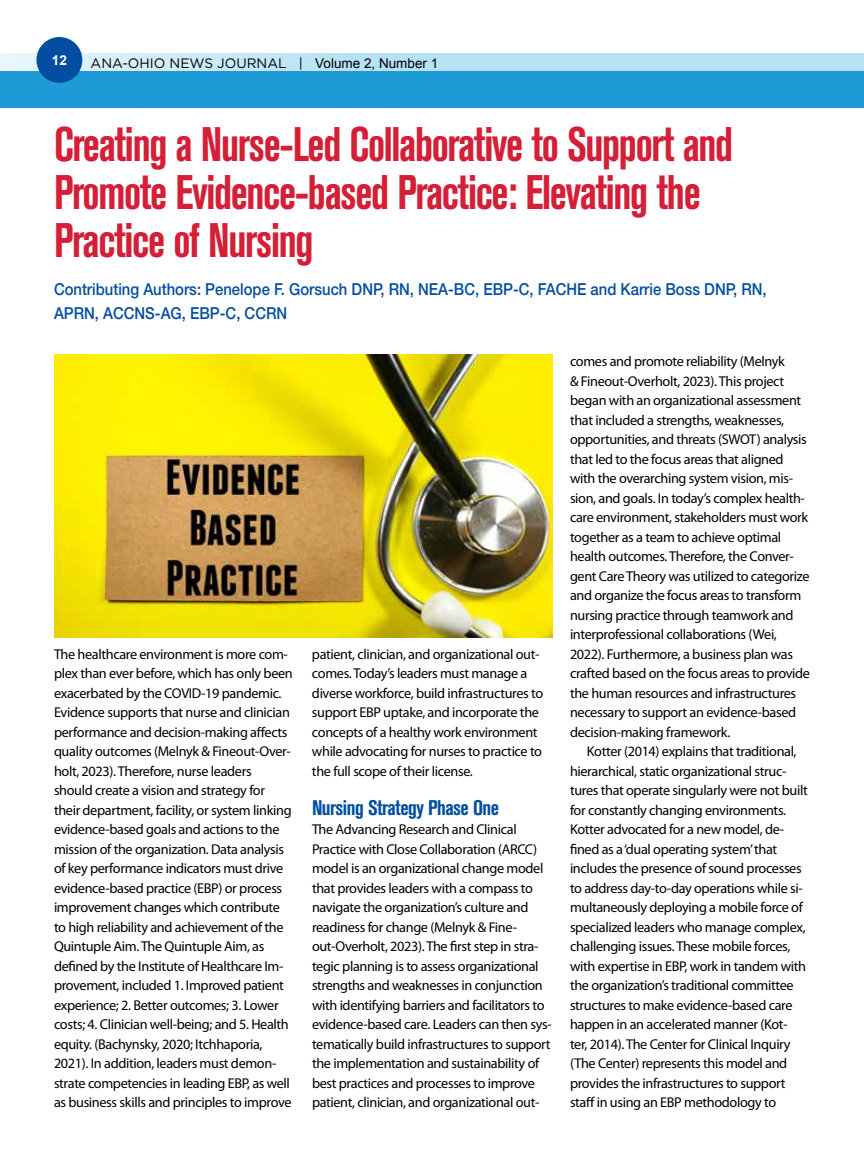
<style>
.page{position:relative;width:864px;height:1175px;background:#fff}
.page>*{position:absolute;margin:0;border:0;box-sizing:border-box;transform-origin:0 0}
.t1{font:700 condensed 48px/48px "Akzidenz Grotesk BE";letter-spacing:-.03em;color:#d41f37;scale:.9 1}
.t2{font:700 condensed 21px "Akzidenz Grotesk BE";letter-spacing:-.025em;color:#034ea2}
.t3{font:500 16.5px/24px "Helvetica Neue LT Std";color:#034ea2;scale:.9 1}
.t4{font:14.25px/19.5px "Myriad Pro";letter-spacing:-.025em;color:#000}
.t5{font:13.65px "Gotham";color:#000}
.t6{font:700 13.65px "Arial";color:#fff}
.s1{font-family:"Arial";font-size:13.5px}
</style>
<div class="page">
<div style="left:0;top:71px;width:864px;height:36px;background:#1e9ad6"></div>
<svg style="left:0;top:53px;width:864px;height:18px;background:#bee5f6"></svg>
<div style="left:36px;top:37px;width:46px;height:46px;background:#034ea2;border-radius:50%"></div>
<img style="left:54px;top:354px;width:498px;height:283px">
<p class="t6" style="left:52px;top:51px;width:17px">12</p>
<p class="t5" style="left:91px;top:54px;width:349px">ANA-OHIO NEWS JOURNAL | <span class="s1">Volume 2, Number 1</span></p>
<h1 class="t1" style="left:54px;top:120px;width:756px">Creating a Nurse-Led Collaborative to Support and<br>Promote Evidence-based Practice: Elevating the<br>Practice of Nursing</h1>
<p class="t3" style="left:54px;top:277px;width:793px">Contributing Authors: Penelope F. Gorsuch DNP, RN, NEA-BC, EBP-C, FACHE and Karrie Boss DNP, RN,<br>APRN, ACCNS-AG, EBP-C, CCRN</p>
<p class="t4" style="left:54px;top:644px;width:240px">The healthcare environment is more com&shy;plex than ever before, which has only been exacerbated by the COVID-19 pandemic.<br>Evidence supports that nurse and clinician performance and decision-making affects quality outcomes (Melnyk &amp; Fineout-Over&shy;holt, 2023). Therefore, nurse leaders should create a vision and strategy for their department, facility, or system linking evidence-based goals and actions to the mission of the organization. Data analysis of key performance indicators must drive evidence-based practice (EBP) or process improvement changes which contribute to high reliability and achievement of the Quintuple Aim. The Quintuple Aim, as defined by the Institute of Healthcare Im&shy;provement, included 1. Improved patient experience; 2. Better outcomes; 3. Lower costs; 4. Clinician well-being; and 5. Health equity. (Bachynsky, 2020; Itchhaporia, 2021). In addition, leaders must demon&shy;strate competencies in leading EBP, as well as business skills and principles to improve</p>
<p class="t4" style="left:312px;top:644px;width:233px">patient, clinician, and organizational out&shy;comes. Today’s leaders must manage a diverse workforce, build infrastructures to support EBP uptake, and incorporate the concepts of a healthy work environment while advocating for nurses to practice to the full scope of their license.</p>
<h2 class="t2" style="left:312px;top:795px;width:189px">Nursing Strategy Phase One</h2>
<p class="t4" style="left:312px;top:820px;width:241px">The Advancing Research and Clinical Practice with Close Collaboration (ARCC) model is an organizational change model that provides leaders with a compass to navigate the organization’s culture and readiness for change (Melnyk &amp; Fine&shy;out-Overholt, 2023). The first step in stra&shy;tegic planning is to assess organizational strengths and weaknesses in conjunction with identifying barriers and facilitators to evidence-based care. Leaders can then sys&shy;tematically build infrastructures to support the implementation and sustainability of best practices and processes to improve patient, clinician, and organizational out-</p>
<p class="t4" style="left:570px;top:352px;width:242px">comes and promote reliability (Melnyk<br>&amp; Fineout-Overholt, 2023). This project began with an organizational assessment that included a strengths, weaknesses, opportunities, and threats (SWOT) analysis that led to the focus areas that aligned with the overarching system vision, mis&shy;sion, and goals. In today’s complex health&shy;care environment, stakeholders must work together as a team to achieve optimal health outcomes. Therefore, the Conver&shy;gent Care Theory was utilized to categorize and organize the focus areas to transform nursing practice through teamwork and interprofessional collaborations (Wei, 2022). Furthermore, a business plan was crafted based on the focus areas to provide the human resources and infrastructures necessary to support an evidence-based decision-making framework.</p>
<p class="t4" style="left:570px;top:742px;width:239px;text-indent:17px">Kotter (2014) explains that traditional, hierarchical, static organizational struc&shy;tures that operate singularly were not built for constantly changing environments.<br>Kotter advocated for a new model, de&shy;fined as a ‘dual operating system’ that includes the presence of sound processes to address day-to-day operations while si&shy;multaneously deploying a mobile force of specialized leaders who manage complex, challenging issues. These mobile forces, with expertise in EBP, work in tandem with the organization’s traditional committee structures to make evidence-based care happen in an accelerated manner (Kot&shy;ter, 2014). The Center for Clinical Inquiry (The Center) represents this model and provides the infrastructures to support staff in using an EBP methodology to</p>
</div>
